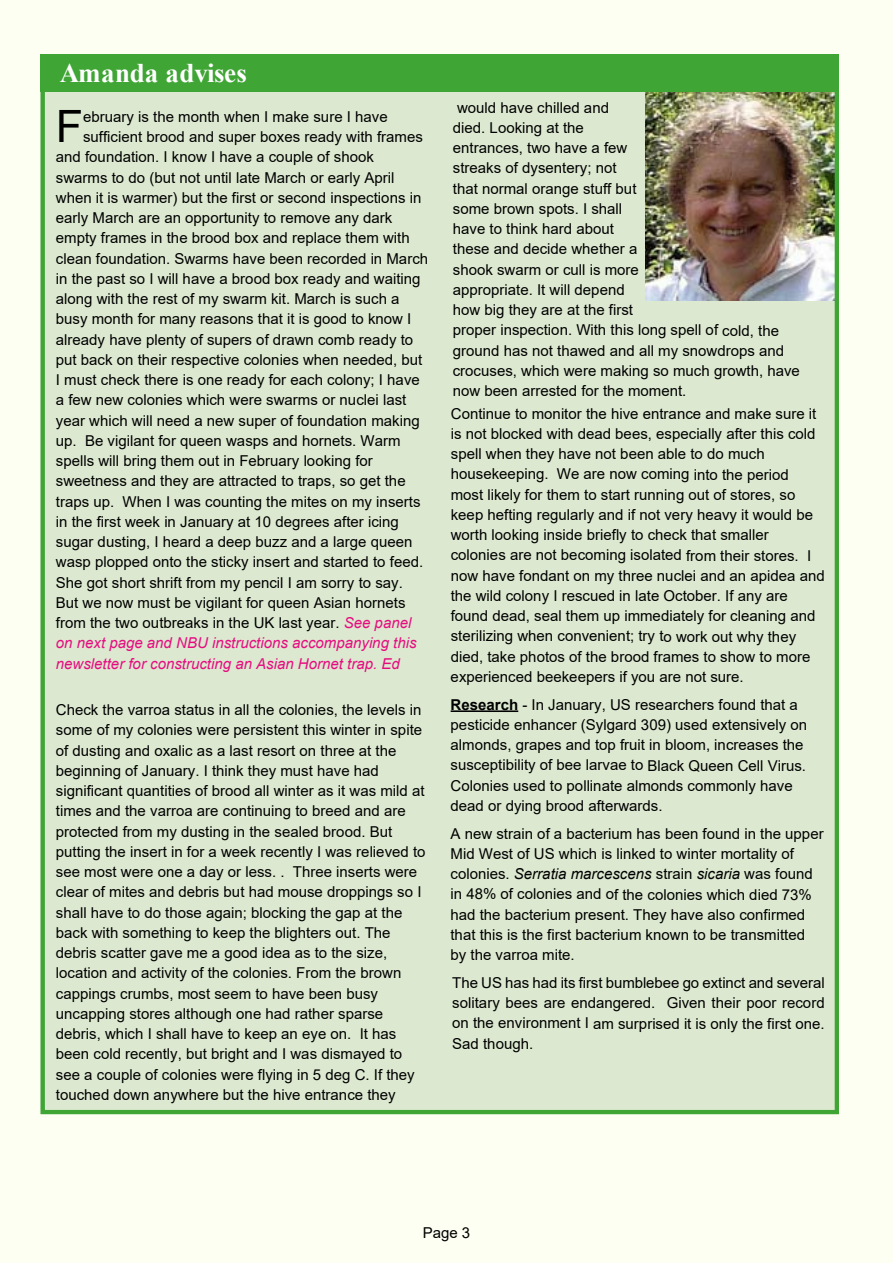
<style>
.page{position:relative;width:893px;height:1263px;background:#fcfff1}
.page>*{position:absolute;margin:0;border:0;box-sizing:border-box;transform-origin:0 0}
.t1{font:44.55px "Arial";color:#000}
.t2{font:700 27px "Times New Roman";color:#fff}
.t3{font:15px/20.2px "Arial";color:#000}
.t4{font:italic 15px "Arial";color:#e60c80}
.s1{font-style:italic;color:#e60c80}
.s2{font-weight:700}
.s3{font-style:italic}
</style>
<div class="page">
<div style="left:41px;top:54px;width:798px;height:38px;background:#3fa535"></div>
<div style="left:41px;top:92px;width:798px;height:1022px;background:#dce9d0"></div>
<img style="left:645px;top:92px;width:189px;height:209px">
<div style="left:41px;top:54px;width:798px;height:1060px;border:4px solid #3fa535"></div>
<hr style="left:451px;top:710px;width:67px;height:2px;background:#000">
<h2 class="t2" style="left:60px;top:63px;width:189px">Amanda advises</h2>
<h1 class="t1" style="left:56px;top:110px;width:29px">F</h1>
<p class="t3" style="left:83px;top:108px;width:306px">ebruary is the month when I make sure I have</p>
<p class="t3" style="left:83px;top:128px;width:341px">sufficient brood and super boxes ready with frames</p>
<p class="t3" style="left:56px;top:148px;width:320px">and foundation. I know I have a couple of shook</p>
<p class="t3" style="left:56px;top:169px;width:340px">swarms to do (but not until late March or early April</p>
<p class="t3" style="left:56px;top:189px;width:367px">when it is warmer) but the first or second inspections in</p>
<p class="t3" style="left:56px;top:209px;width:338px">early March are an opportunity to remove any dark</p>
<p class="t3" style="left:56px;top:229px;width:355px">empty frames in the brood box and replace them with</p>
<p class="t3" style="left:56px;top:250px;width:374px">clean foundation. Swarms have been recorded in March</p>
<p class="t3" style="left:56px;top:270px;width:366px">in the past so I will have a brood box ready and waiting</p>
<p class="t3" style="left:56px;top:290px;width:345px">along with the rest of my swarm kit. March is such a</p>
<p class="t3" style="left:56px;top:310px;width:357px">busy month for many reasons that it is good to know I</p>
<p class="t3" style="left:56px;top:331px;width:359px">already have plenty of supers of drawn comb ready to</p>
<p class="t3" style="left:56px;top:351px;width:368px">put back on their respective colonies when needed, but</p>
<p class="t3" style="left:56px;top:371px;width:365px">I must check there is one ready for each colony; I have</p>
<p class="t3" style="left:56px;top:391px;width:352px">a few new colonies which were swarms or nuclei last</p>
<p class="t3" style="left:56px;top:412px;width:365px">year which will need a new super of foundation making</p>
<p class="t3" style="left:56px;top:432px;width:346px">up. Be vigilant for queen wasps and hornets. Warm</p>
<p class="t3" style="left:56px;top:452px;width:319px">spells will bring them out in February looking for</p>
<p class="t3" style="left:56px;top:472px;width:351px">sweetness and they are attracted to traps, so get the</p>
<p class="t3" style="left:56px;top:493px;width:366px">traps up. When I was counting the mites on my inserts</p>
<p class="t3" style="left:56px;top:513px;width:345px">in the first week in January at 10 degrees after icing</p>
<p class="t3" style="left:56px;top:533px;width:358px">sugar dusting, I heard a deep buzz and a large queen</p>
<p class="t3" style="left:56px;top:553px;width:369px">wasp plopped onto the sticky insert and started to feed.</p>
<p class="t3" style="left:56px;top:574px;width:349px">She got short shrift from my pencil I am sorry to say.</p>
<p class="t3" style="left:56px;top:594px;width:351px">But we now must be vigilant for queen Asian hornets</p>
<p class="t3" style="left:56px;top:614px;width:357px">from the two outbreaks in the UK last year. <span class="s1">See panel</span></p>
<p class="t4" style="left:56px;top:637px;width:362px">on next page and NBU instructions accompanying this</p>
<p class="t4" style="left:56px;top:658px;width:345px">newsletter for constructing an Asian Hornet trap. Ed</p>
<p class="t3" style="left:56px;top:701px;width:371px">Check the varroa status in all the colonies, the levels in some of my colonies were persistent this winter in spite of dusting and oxalic as a last resort on three at the beginning of January. I think they must have had significant quantities of brood all winter as it was mild at times and the varroa are continuing to breed and are protected from my dusting in the sealed brood. But putting the insert in for a week recently I was relieved to see most were one a day or less. . Three inserts were clear of mites and debris but had mouse droppings so I shall have to do those again; blocking the gap at the back with something to keep the blighters out. The debris scatter gave me a good idea as to the size, location and activity of the colonies. From the brown cappings crumbs, most seem to have been busy uncapping stores although one had rather sparse debris, which I shall have to keep an eye on. It has been cold recently, but bright and I was dismayed to see a couple of colonies were flying in 5 deg C. If they touched down anywhere but the hive entrance they</p>
<p class="t3" style="left:453px;top:99px;width:349px">would have chilled and<br>died. Looking at the<br>entrances, two have a few<br>streaks of dysentery; not<br>that normal orange stuff but<br>some brown spots. I shall<br>have to think hard about<br>these and decide whether a<br>shook swarm or cull is more<br>appropriate. It will depend<br>how big they are at the first<br>proper inspection. With this long spell of cold, the ground has not thawed and all my snowdrops and crocuses, which were making so much growth, have now been arrested for the moment.</p>
<p class="t3" style="left:451px;top:405px;width:376px">Continue to monitor the hive entrance and make sure it is not blocked with dead bees, especially after this cold spell when they have not been able to do much housekeeping. We are now coming into the period most likely for them to start running out of stores, so keep hefting regularly and if not very heavy it would be worth looking inside briefly to check that smaller colonies are not becoming isolated from their stores. I now have fondant on my three nuclei and an apidea and the wild colony I rescued in late October. If any are found dead, seal them up immediately for cleaning and sterilizing when convenient; try to work out why they died, take photos of the brood frames to show to more experienced beekeepers if you are not sure.</p>
<p class="t3" style="left:451px;top:696px;width:358px"><span class="s2">Research</span> - In January, US researchers found that a pesticide enhancer (Sylgard 309) used extensively on almonds, grapes and top fruit in bloom, increases the susceptibility of bee larvae to Black Queen Cell Virus.<br>Colonies used to pollinate almonds commonly have dead or dying brood afterwards.</p>
<p class="t3" style="left:450px;top:825px;width:375px">A new strain of a bacterium has been found in the upper Mid West of US which is linked to winter mortality of colonies. <span class="s3">Serratia marcescens</span> strain <span class="s3">sicaria</span> was found in 48% of colonies and of the colonies which died 73% had the bacterium present. They have also confirmed that this is the first bacterium known to be transmitted by the varroa mite.</p>
<p class="t3" style="left:452px;top:974px;width:374px;text-align:justify">The US has had its first bumblebee go extinct and several solitary bees are endangered. Given their poor record on the environment I am surprised it is only the first one.<br>Sad though.</p>
<p class="t3" style="left:423px;top:1224px;width:49px">Page 3</p>
</div>
